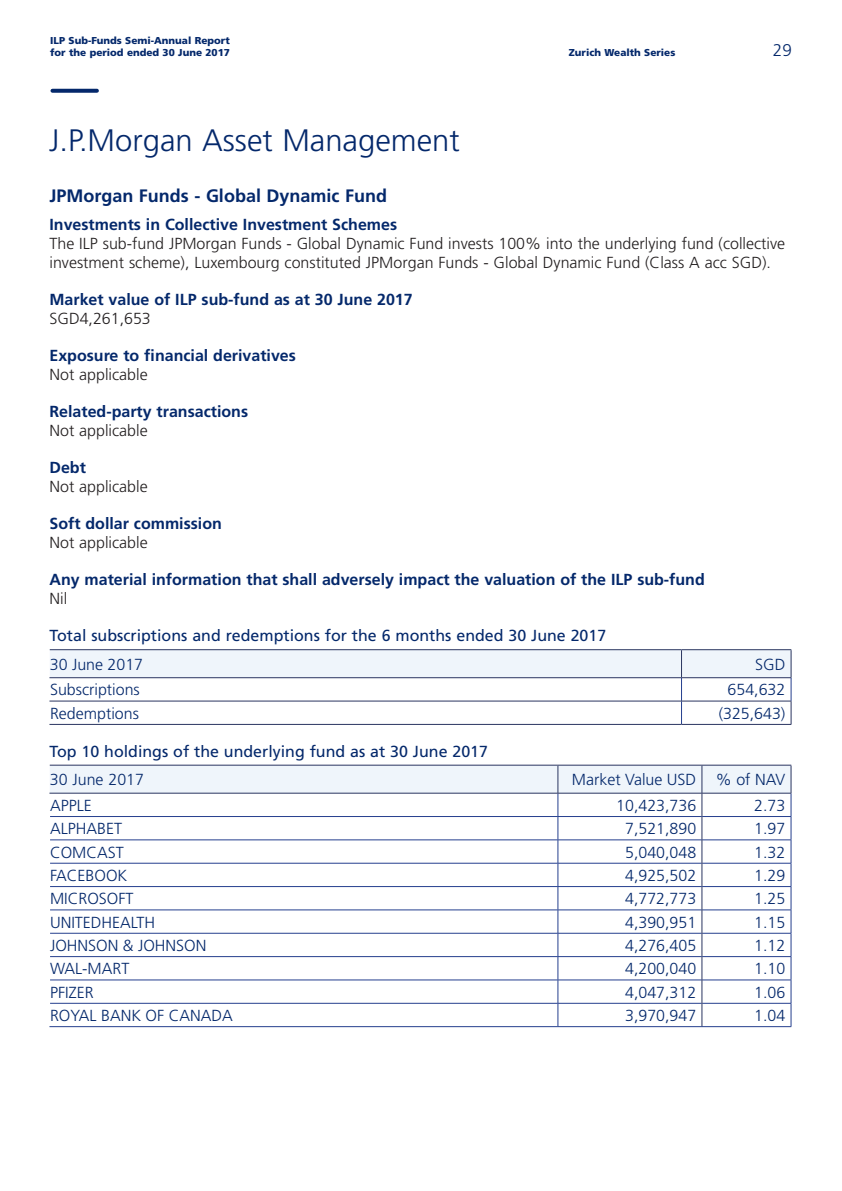
<style>
.page{position:relative;width:842px;height:1191px;background:#fff}
.page>*{position:absolute;margin:0;border:0;box-sizing:border-box;transform-origin:0 0}
.t1{font:300 31px "Frutiger LT Std";color:#04286b}
.t2{font:700 18px "Frutiger LT Std";color:#04286b}
.t3{font:300 17px "Frutiger LT Std";color:#04286b}
.t4{font:300 16px "Frutiger LT Std";color:#04286b}
.t5{font:300 16px/19.2px "Frutiger LT Std";color:#231f20}
.t6{font:700 16px "Frutiger LT Std";color:#04286b}
.t7{font:16px "Frutiger LT Std";color:#04286b}
.t8{font:900 10px/12px "Frutiger LT Std";color:#04286b}
</style>
<div class="page">
<hr style="left:49px;top:677px;width:632px;height:1px;background:#2a3560">
<hr style="left:49px;top:700px;width:632px;height:1px;background:#2a3560">
<hr style="left:49px;top:724px;width:632px;height:1px;background:#2a3560">
<hr style="left:681px;top:724px;width:110px;height:1px;background:#2a3560">
<svg style="left:50px;top:649px;width:742px;height:75px"></svg>
<hr style="left:50px;top:764px;width:508px;height:1px;background:#2a3560">
<hr style="left:558px;top:764px;width:144px;height:1px;background:#2a3560">
<hr style="left:702px;top:764px;width:89px;height:1px;background:#2a3560">
<hr style="left:49px;top:793px;width:509px;height:1px;background:#2a3560">
<hr style="left:49px;top:1026px;width:509px;height:1px;background:#253f8e">
<hr style="left:558px;top:1026px;width:144px;height:1px;background:#253f8e">
<hr style="left:702px;top:1026px;width:89px;height:1px;background:#253f8e">
<svg style="left:50px;top:765px;width:742px;height:261px"></svg>
<svg style="left:52px;top:89px;width:45px;height:4px"></svg>
<p class="t8" style="left:50px;top:34px;width:181px">ILP Sub-Funds Semi-Annual Report for the period ended 30 June 2017</p>
<p class="t8" style="left:569px;top:46px;width:108px">Zurich Wealth Series</p>
<p class="t3" style="left:773px;top:40px;width:20px">29</p>
<h1 class="t1" style="left:49px;top:122px;width:412px">J.P.Morgan Asset Management</h1>
<p class="t2" style="left:49px;top:185px;width:339px">JPMorgan Funds - Global Dynamic Fund</p>
<p class="t6" style="left:49px;top:215px;width:349px">Investments in Collective Investment Schemes</p>
<p class="t5" style="left:49px;top:234px;width:737px">The ILP sub-fund JPMorgan Funds - Global Dynamic Fund invests 100% into the underlying fund (collective investment scheme), Luxembourg constituted JPMorgan Funds - Global Dynamic Fund (Class A acc SGD).</p>
<p class="t6" style="left:49px;top:290px;width:365px">Market value of ILP sub-fund as at 30 June 2017</p>
<p class="t5" style="left:49px;top:309px;width:103px">SGD4,261,653</p>
<p class="t6" style="left:49px;top:346px;width:248px">Exposure to financial derivatives</p>
<p class="t5" style="left:49px;top:365px;width:100px">Not applicable</p>
<p class="t6" style="left:49px;top:402px;width:200px">Related-party transactions</p>
<p class="t5" style="left:49px;top:421px;width:100px">Not applicable</p>
<p class="t6" style="left:49px;top:458px;width:38px">Debt</p>
<p class="t5" style="left:49px;top:477px;width:100px">Not applicable</p>
<p class="t6" style="left:49px;top:514px;width:174px">Soft dollar commission</p>
<p class="t5" style="left:49px;top:533px;width:100px">Not applicable</p>
<p class="t6" style="left:49px;top:570px;width:657px">Any material information that shall adversely impact the valuation of the ILP sub-fund</p>
<p class="t5" style="left:49px;top:589px;width:19px">Nil</p>
<p class="t7" style="left:49px;top:626px;width:558px">Total subscriptions and redemptions for the 6 months ended 30 June 2017</p>
<p class="t4" style="left:50px;top:655px;width:95px">30 June 2017</p>
<p class="t4" style="left:755px;top:655px;width:32px">SGD</p>
<p class="t4" style="left:50px;top:681px;width:91px">Subscriptions</p>
<p class="t4" style="left:727px;top:681px;width:59px">654,632</p>
<p class="t4" style="left:50px;top:704px;width:90px">Redemptions</p>
<p class="t4" style="left:719px;top:704px;width:68px">(325,643)</p>
<p class="t7" style="left:49px;top:741px;width:440px">Top 10 holdings of the underlying fund as at 30 June 2017</p>
<p class="t4" style="left:50px;top:770px;width:96px">30 June 2017</p>
<p class="t4" style="left:572px;top:770px;width:215px">Market Value USD % of NAV</p>
<p class="t4" style="left:50px;top:796px;width:43px">APPLE</p>
<p class="t4" style="left:616px;top:796px;width:82px">10,423,736</p>
<p class="t4" style="left:754px;top:796px;width:33px">2.73</p>
<p class="t4" style="left:50px;top:819px;width:74px">ALPHABET</p>
<p class="t4" style="left:625px;top:819px;width:73px">7,521,890</p>
<p class="t4" style="left:754px;top:819px;width:33px">1.97</p>
<p class="t4" style="left:50px;top:843px;width:75px">COMCAST</p>
<p class="t4" style="left:625px;top:843px;width:73px">5,040,048</p>
<p class="t4" style="left:754px;top:843px;width:33px">1.32</p>
<p class="t4" style="left:50px;top:866px;width:79px">FACEBOOK</p>
<p class="t4" style="left:625px;top:866px;width:73px">4,925,502</p>
<p class="t4" style="left:754px;top:866px;width:33px">1.29</p>
<p class="t4" style="left:50px;top:889px;width:85px">MICROSOFT</p>
<p class="t4" style="left:625px;top:889px;width:73px">4,772,773</p>
<p class="t4" style="left:754px;top:889px;width:33px">1.25</p>
<p class="t4" style="left:50px;top:913px;width:107px">UNITEDHEALTH</p>
<p class="t4" style="left:625px;top:913px;width:73px">4,390,951</p>
<p class="t4" style="left:754px;top:913px;width:33px">1.15</p>
<p class="t4" style="left:50px;top:936px;width:158px">JOHNSON &amp; JOHNSON</p>
<p class="t4" style="left:625px;top:936px;width:73px">4,276,405</p>
<p class="t4" style="left:754px;top:936px;width:33px">1.12</p>
<p class="t4" style="left:50px;top:959px;width:81px">WAL-MART</p>
<p class="t4" style="left:625px;top:959px;width:73px">4,200,040</p>
<p class="t4" style="left:754px;top:959px;width:33px">1.10</p>
<p class="t4" style="left:50px;top:983px;width:45px">PFIZER</p>
<p class="t4" style="left:625px;top:983px;width:73px">4,047,312</p>
<p class="t4" style="left:754px;top:983px;width:33px">1.06</p>
<p class="t4" style="left:50px;top:1006px;width:184px">ROYAL BANK OF CANADA</p>
<p class="t4" style="left:625px;top:1006px;width:73px">3,970,947</p>
<p class="t4" style="left:754px;top:1006px;width:33px">1.04</p>
</div>
